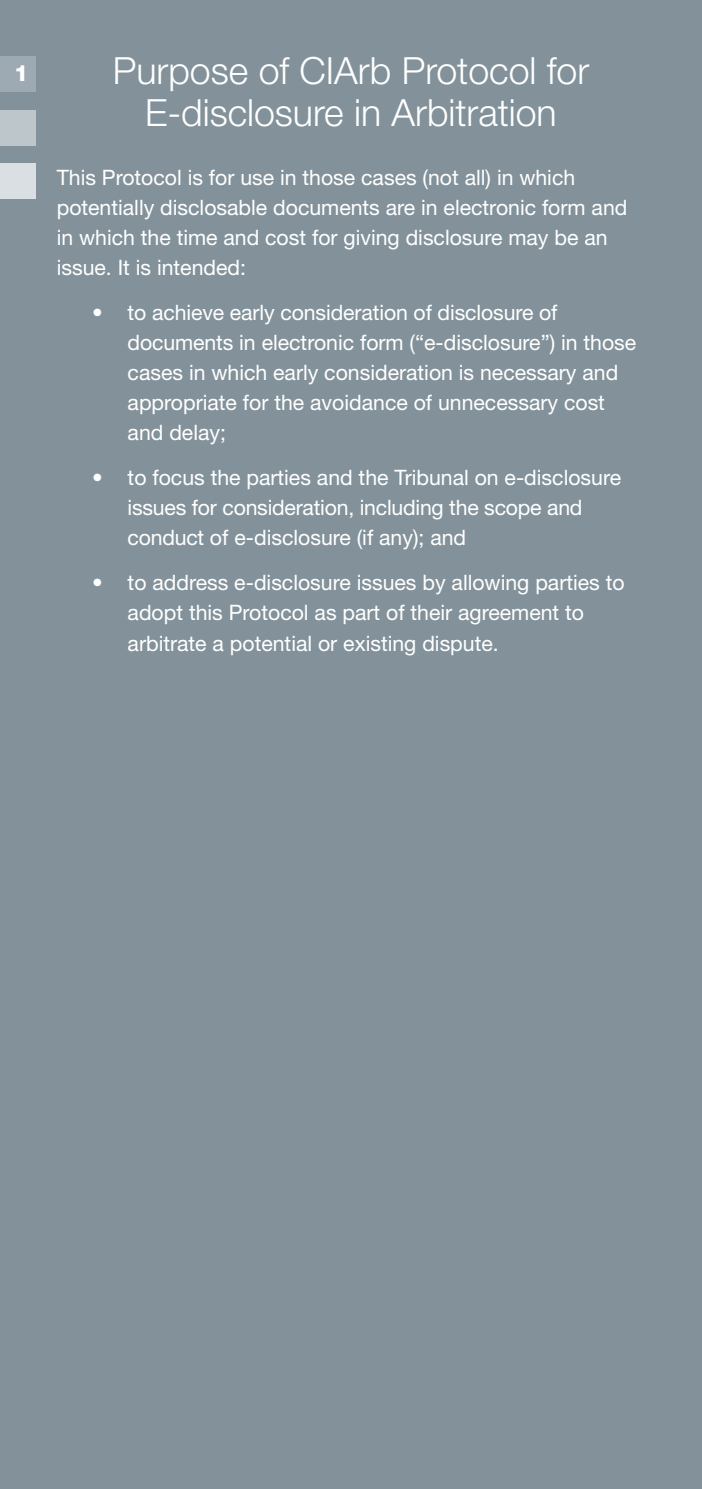
<style>
.page{position:relative;width:702px;height:1489px;background:#fff}
.page>*{position:absolute;margin:0;border:0;box-sizing:border-box;transform-origin:0 0}
.t1{font:300 37.5px/42.5px "Helvetica Neue";color:#fff;text-align:center}
.t2{font:800 22.5px "Helvetica Neue";color:#fff}
.t3{font:21.25px/30px "Helvetica Neue";color:#fff}
</style>
<div class="page">
<div style="left:0;top:0;width:702px;height:1488px;background:#83929a"></div>
<div style="left:0;top:57px;width:35px;height:35px;background:#9eaab3"></div>
<div style="left:0;top:110px;width:35px;height:35px;background:#bcc6cb"></div>
<div style="left:0;top:163px;width:35px;height:35px;background:#dadfe4"></div>
<p class="t2" style="left:14px;top:64px;width:16px">1</p>
<h1 class="t1" style="left:113px;top:52px;width:478px">Purpose of CIArb Protocol for<br>E-disclosure in Arbitration</h1>
<p class="t3" style="left:57px;top:165px;width:572px">This Protocol is for use in those cases (not all) in which potentially disclosable documents are in electronic form and in which the time and cost for giving disclosure may be an issue. It is intended:</p>
<p class="t3" style="left:128px;top:300px;width:510px;text-indent:-35px">• to achieve early consideration of disclosure of documents in electronic form (“e-disclosure”) in those cases in which early consideration is necessary and appropriate for the avoidance of unnecessary cost and delay;</p>
<p class="t3" style="left:128px;top:465px;width:495px;text-indent:-35px">• to focus the parties and the Tribunal on e-disclosure issues for consideration, including the scope and conduct of e-disclosure (if any); and</p>
<p class="t3" style="left:128px;top:570px;width:498px;text-indent:-35px">• to address e-disclosure issues by allowing parties to adopt this Protocol as part of their agreement to arbitrate a potential or existing dispute.</p>
</div>
